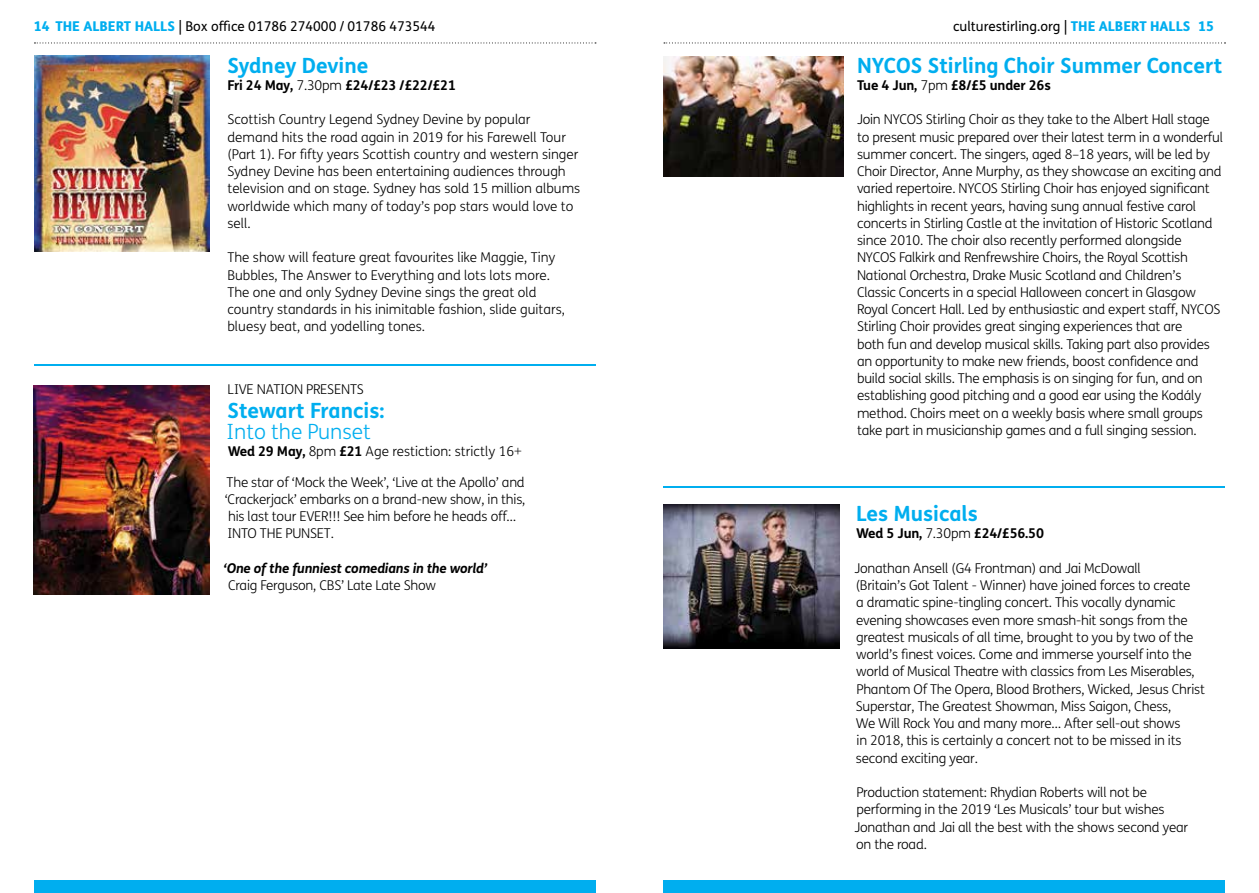
<style>
.page{position:relative;width:1259px;height:893px;background:#fff}
.page>*{position:absolute;margin:0;border:0;box-sizing:border-box;transform-origin:0 0}
.t1{font:700 21px "FS Me";color:#00aeef}
.t2{font:300 21px "FS Me";color:#00aeef}
.t3{font:300 13.5px/17.2px "FS Me";letter-spacing:-.015em;color:#000}
.t4{font:13.5px "FS Me";color:#000}
.t5{font:700 13.5px "FS Me";letter-spacing:-.015em;color:#000}
.t6{font:italic 700 13.5px "FS Me";letter-spacing:-.015em;color:#000}
.s1{font-weight:800;color:#00aeef}
.s2{font-weight:300}
.s3{font-weight:700}
</style>
<div class="page">
<div style="left:34px;top:880px;width:561px;height:13px;background:#00aeef"></div>
<div style="left:663px;top:880px;width:562px;height:13px;background:#00aeef"></div>
<svg style="left:34px;top:43px;width:562px;height:1px"></svg>
<svg style="left:664px;top:43px;width:561px;height:1px"></svg>
<hr style="left:663px;top:486px;width:562px;height:1px;background:#00aeef">
<img style="left:663px;top:505px;width:176px;height:143px">
<hr style="left:34px;top:365px;width:561px;height:1px;background:#00aeef">
<img style="left:34px;top:385px;width:175px;height:209px">
<img style="left:34px;top:55px;width:176px;height:197px">
<img style="left:663px;top:57px;width:181px;height:120px">
<p class="t4" style="left:34px;top:17px;width:403px"><span class="s1">14 THE ALBERT HALLS</span> | Box office 01786 274000 / 01786 473544</p>
<p class="t4" style="left:953px;top:17px;width:262px">culturestirling.org | <span class="s1">THE ALBERT HALLS 15</span></p>
<h1 class="t1" style="left:227px;top:49px;width:142px">Sydney Devine</h1>
<p class="t5" style="left:227px;top:75px;width:230px">Fri 24 May, <span class="s2">7.30pm</span> £24/£23 /£22/£21</p>
<p class="t3" style="left:227px;top:111px;width:354px">Scottish Country Legend Sydney Devine by popular demand hits the road again in 2019 for his Farewell Tour (Part 1). For fifty years Scottish country and western singer Sydney Devine has been entertaining audiences through television and on stage. Sydney has sold 15 million albums worldwide which many of today’s pop stars would love to sell.</p>
<p class="t3" style="left:227px;top:249px;width:339px">The show will feature great favourites like Maggie, Tiny Bubbles, The Answer to Everything and lots lots more.<br>The one and only Sydney Devine sings the great old country standards in his inimitable fashion, slide guitars, bluesy beat, and yodelling tones.</p>
<p class="t3" style="left:227px;top:380px;width:138px">LIVE NATION PRESENTS</p>
<h1 class="t1" style="left:227px;top:394px;width:159px">Stewart Francis:</h1>
<h1 class="t2" style="left:226px;top:417px;width:146px">Into the Punset</h1>
<p class="t3" style="left:228px;top:442px;width:296px"><span class="s3">Wed 29 May,</span> 8pm <span class="s3">£21</span> Age restiction: strictly 16+</p>
<p class="t3" style="left:225px;top:473px;width:302px">The star of ‘Mock the Week’, ‘Live at the Apollo’ and ‘Crackerjack’ embarks on a brand-new show, in this, his last tour EVER!!! See him before he heads off… INTO THE PUNSET.</p>
<p class="t6" style="left:224px;top:557px;width:265px">‘One of the funniest comedians in the world’</p>
<p class="t3" style="left:228px;top:576px;width:210px">Craig Ferguson, CBS’ Late Late Show</p>
<h1 class="t1" style="left:857px;top:49px;width:367px">NYCOS Stirling Choir Summer Concert</h1>
<p class="t5" style="left:857px;top:75px;width:195px">Tue 4 Jun, <span class="s2">7pm</span> £8/£5 under 26s</p>
<p class="t3" style="left:857px;top:111px;width:367px">Join NYCOS Stirling Choir as they take to the Albert Hall stage to present music prepared over their latest term in a wonderful summer concert. The singers, aged 8–18 years, will be led by Choir Director, Anne Murphy, as they showcase an exciting and varied repertoire. NYCOS Stirling Choir has enjoyed significant highlights in recent years, having sung annual festive carol concerts in Stirling Castle at the invitation of Historic Scotland since 2010. The choir also recently performed alongside NYCOS Falkirk and Renfrewshire Choirs, the Royal Scottish National Orchestra, Drake Music Scotland and Children’s Classic Concerts in a special Halloween concert in Glasgow Royal Concert Hall. Led by enthusiastic and expert staff, NYCOS Stirling Choir provides great singing experiences that are<br>both fun and develop musical skills. Taking part also provides an opportunity to make new friends, boost confidence and build social skills. The emphasis is on singing for fun, and on establishing good pitching and a good ear using the Kodály method. Choirs meet on a weekly basis where small groups take part in musicianship games and a full singing session.</p>
<h1 class="t1" style="left:856px;top:497px;width:123px">Les Musicals</h1>
<p class="t5" style="left:856px;top:523px;width:189px">Wed 5 Jun, <span class="s2">7.30pm</span> £24/£56.50</p>
<p class="t3" style="left:854px;top:559px;width:352px">Jonathan Ansell (G4 Frontman) and Jai McDowall<br>(Britain’s Got Talent - Winner) have joined forces to create<br>a dramatic spine-tingling concert. This vocally dynamic evening showcases even more smash-hit songs from the greatest musicals of all time, brought to you by two of the world’s finest voices. Come and immerse yourself into the world of Musical Theatre with classics from Les Miserables, Phantom Of The Opera, Blood Brothers, Wicked, Jesus Christ Superstar, The Greatest Showman, Miss Saigon, Chess,<br>We Will Rock You and many more… After sell-out shows<br>in 2018, this is certainly a concert not to be missed in its second exciting year.</p>
<p class="t3" style="left:854px;top:783px;width:335px">Production statement: Rhydian Roberts will not be performing in the 2019 ‘Les Musicals’ tour but wishes Jonathan and Jai all the best with the shows second year on the road.</p>
</div>
